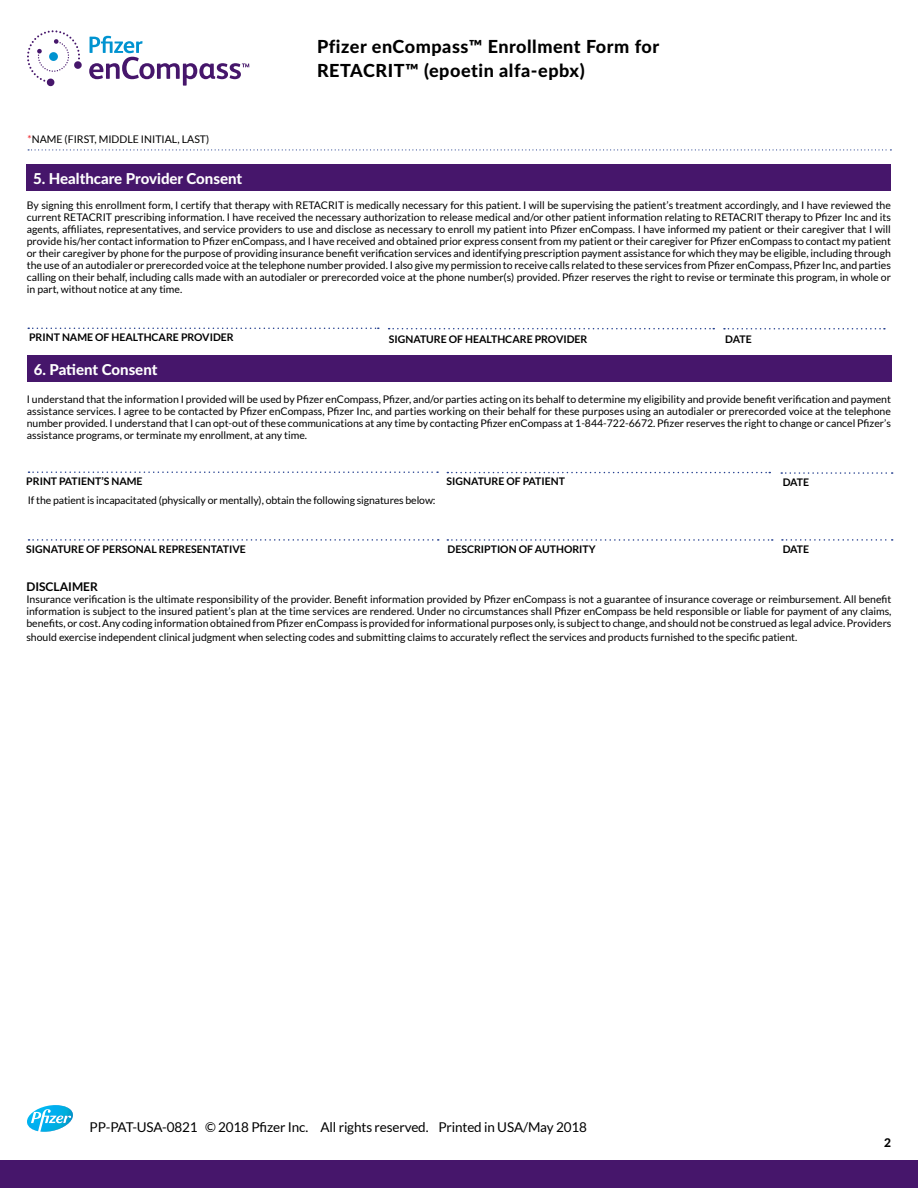
<style>
.page{position:relative;width:918px;height:1188px;background:#fff}
.page>*{position:absolute;margin:0;border:0;box-sizing:border-box;transform-origin:0 0}
.t1{font:800 18px/24px "Lato";letter-spacing:.03em;color:#000}
.t2{font:800 15px "Lato";color:#fff}
.t3{font:13.5px "Lato";letter-spacing:-.01em;color:#000}
.t4{font:700 12px "Lato";color:#000}
.t5{font:800 12px "Lato";color:#000}
.t6{font:10.5px/12px "Lato";color:#000;text-align:justify}
.t7{font:700 10.5px "Lato";color:#000}
.s1{color:#ed1d24}
</style>
<div class="page">
<svg style="left:89px;top:36px;width:160px;height:50px"></svg>
<svg style="left:27px;top:30px;width:55px;height:56px"></svg>
<div style="left:49px;top:52px;width:9px;height:9px;background:#0093d0;border-radius:50%"></div>
<svg style="left:29px;top:471px;width:409px;height:2px"></svg>
<svg style="left:447px;top:472px;width:323px;height:1px"></svg>
<svg style="left:781px;top:472px;width:112px;height:2px"></svg>
<svg style="left:29px;top:539px;width:410px;height:2px"></svg>
<svg style="left:782px;top:539px;width:111px;height:2px"></svg>
<svg style="left:447px;top:539px;width:326px;height:2px"></svg>
<div style="left:27px;top:355px;width:864px;height:27px;background:#46166b"></div>
<svg style="left:27px;top:1105px;width:46px;height:27px"></svg>
<svg style="left:28px;top:328px;width:351px;height:1px"></svg>
<svg style="left:389px;top:328px;width:325px;height:1px"></svg>
<svg style="left:724px;top:328px;width:161px;height:2px"></svg>
<div style="left:26px;top:164px;width:865px;height:27px;background:#46166b"></div>
<div style="left:0;top:1160px;width:918px;height:28px;background:#46166b"></div>
<svg style="left:28px;top:149px;width:863px;height:1px"></svg>
<p class="t6" style="left:28px;top:133px;width:183px"><span class="s1">*</span>NAME (FIRST, MIDDLE INITIAL, LAST)</p>
<h2 class="t2" style="left:33px;top:167px;width:211px">5. Healthcare Provider Consent</h2>
<h1 class="t1" style="left:317px;top:34px;width:344px">Pfizer enCompass™ Enrollment Form for<br>RETACRIT™ (epoetin alfa-epbx)</h1>
<p class="t6" style="left:27px;top:199px;width:866px">By signing this enrollment form, I certify that therapy with RETACRIT is medically necessary for this patient. I will be supervising the patient’s treatment accordingly, and I have reviewed the current RETACRIT prescribing information. I have received the necessary authorization to release medical and/or other patient information relating to RETACRIT therapy to Pfizer Inc and its agents, affiliates, representatives, and service providers to use and disclose as necessary to enroll my patient into Pfizer enCompass. I have informed my patient or their caregiver that I will provide his/her contact information to Pfizer enCompass, and I have received and obtained prior express consent from my patient or their caregiver for Pfizer enCompass to contact my patient or their caregiver by phone for the purpose of providing insurance benefit verification services and identifying prescription payment assistance for which they may be eligible, including through the use of an autodialer or prerecorded voice at the telephone number provided. I also give my permission to receive calls related to these services from Pfizer enCompass, Pfizer Inc, and parties calling on their behalf, including calls made with an autodialer or prerecorded voice at the phone number(s) provided. Pfizer reserves the right to revise or terminate this program, in whole or in part, without notice at any time.</p>
<p class="t7" style="left:29px;top:331px;width:206px">PRINT NAME OF HEALTHCARE PROVIDER</p>
<p class="t7" style="left:389px;top:333px;width:200px">SIGNATURE OF HEALTHCARE PROVIDER</p>
<p class="t7" style="left:725px;top:333px;width:28px">DATE</p>
<h2 class="t2" style="left:34px;top:358px;width:125px">6. Patient Consent</h2>
<p class="t6" style="left:27px;top:393px;width:866px">I understand that the information I provided will be used by Pfizer enCompass, Pfizer, and/or parties acting on its behalf to determine my eligibility and provide benefit verification and payment assistance services. I agree to be contacted by Pfizer enCompass, Pfizer Inc, and parties working on their behalf for these purposes using an autodialer or prerecorded voice at the telephone number provided. I understand that I can opt-out of these communications at any time by contacting Pfizer enCompass at 1-844-722-6672. Pfizer reserves the right to change or cancel Pfizer’s assistance programs, or terminate my enrollment, at any time.</p>
<p class="t7" style="left:26px;top:475px;width:118px">PRINT PATIENT’S NAME</p>
<p class="t7" style="left:447px;top:475px;width:120px">SIGNATURE OF PATIENT</p>
<p class="t7" style="left:783px;top:476px;width:28px">DATE</p>
<p class="t6" style="left:28px;top:494px;width:409px">If the patient is incapacitated (physically or mentally), obtain the following signatures below:</p>
<p class="t7" style="left:26px;top:543px;width:221px">SIGNATURE OF PERSONAL REPRESENTATIVE</p>
<p class="t7" style="left:448px;top:543px;width:150px">DESCRIPTION OF AUTHORITY</p>
<p class="t7" style="left:783px;top:543px;width:28px">DATE</p>
<p class="t4" style="left:26px;top:580px;width:73px">DISCLAIMER</p>
<p class="t6" style="left:26px;top:593px;width:867px">Insurance verification is the ultimate responsibility of the provider. Benefit information provided by Pfizer enCompass is not a guarantee of insurance coverage or reimbursement. All benefit information is subject to the insured patient’s plan at the time services are rendered. Under no circumstances shall Pfizer enCompass be held responsible or liable for payment of any claims, benefits, or cost. Any coding information obtained from Pfizer enCompass is provided for informational purposes only, is subject to change, and should not be construed as legal advice. Providers</p>
<p class="t6" style="left:26px;top:631px;width:773px">should exercise independent clinical judgment when selecting codes and submitting claims to accurately reflect the services and products furnished to the specific patient.</p>
<p class="t3" style="left:90px;top:1119px;width:499px">PP-PAT-USA-0821 © 2018 Pfizer Inc. All rights reserved. Printed in USA/May 2018</p>
<p class="t5" style="left:884px;top:1134px;width:8px">2</p>
</div>
